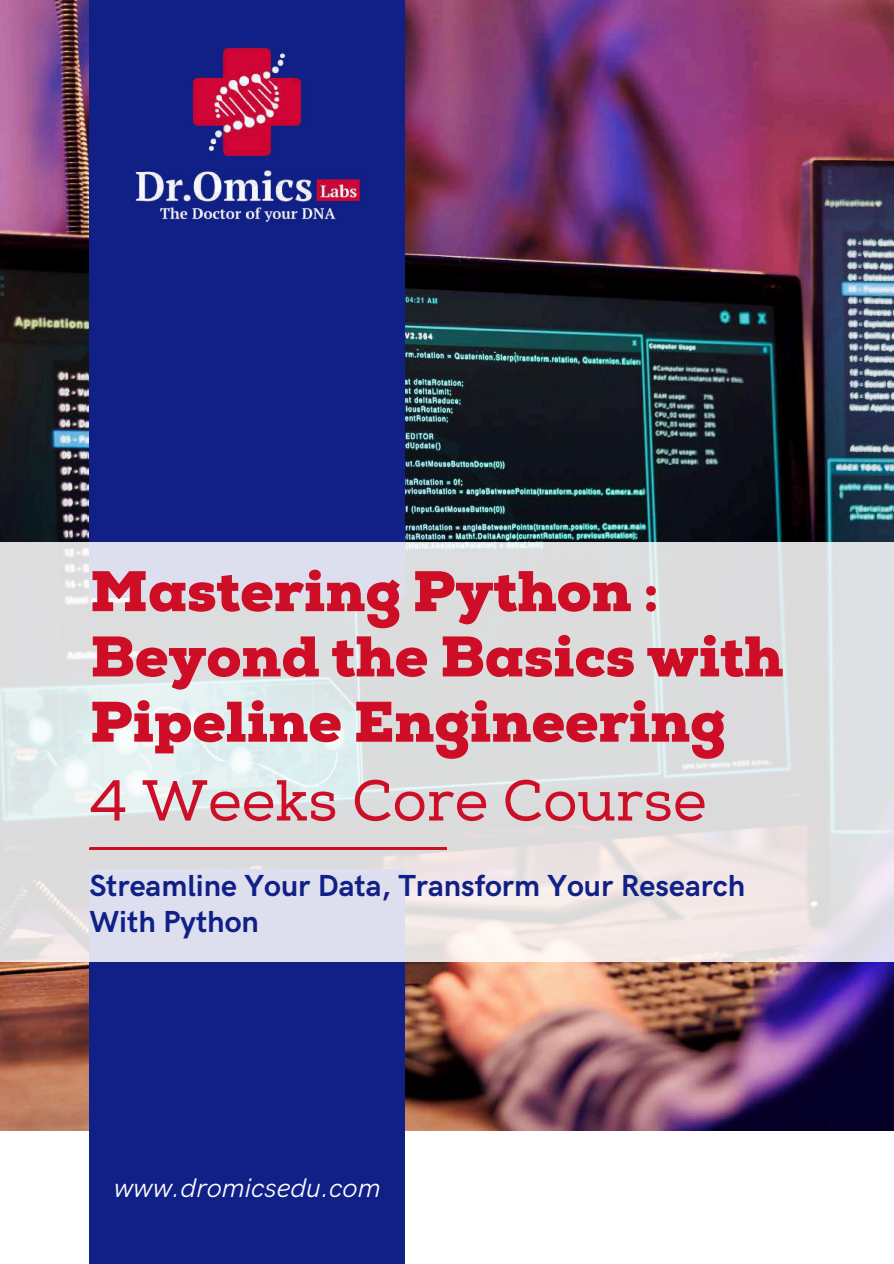
<style>
.page{position:relative;width:894px;height:1264px;background:#fff}
.page>*{position:absolute;margin:0;border:0;box-sizing:border-box;transform-origin:0 0}
.t1{font:57.6px "Nexa Slab";color:#ce0d26}
.t2{font:900 57.15px/65.2px "Nexa Slab";color:#ce0d26}
.t3{font:700 30.45px/36.3px "HK Grotesk Pro";color:#112087}
.t4{font:italic 27px "HK Grotesk Pro";color:#fff}
</style>
<div class="page">
<img style="left:0;top:0;width:893px;height:1130px">
<div style="left:89px;top:0;width:316px;height:597px;background:#112087"></div>
<div style="left:89px;top:868px;width:316px;height:395px;background:#112087"></div>
<img style="left:58px;top:0;width:378px;height:324px">
<svg style="left:0;top:542px;width:893px;height:419px;background:#dfe1e3"></svg>
<svg style="left:90px;top:847px;width:357px;height:2px"></svg>
<p class="t2" style="left:90px;top:560px;width:694px">Mastering Python :<br>Beyond the Basics with<br>Pipeline Engineering</p>
<p class="t1" style="left:89px;top:766px;width:618px">4 Weeks Core Course</p>
<p class="t3" style="left:89px;top:868px;width:657px">Streamline Your Data, Transform Your Research<br>With Python</p>
<p class="t4" style="left:114px;top:1172px;width:268px">www.dromicsedu.com</p>
</div>
